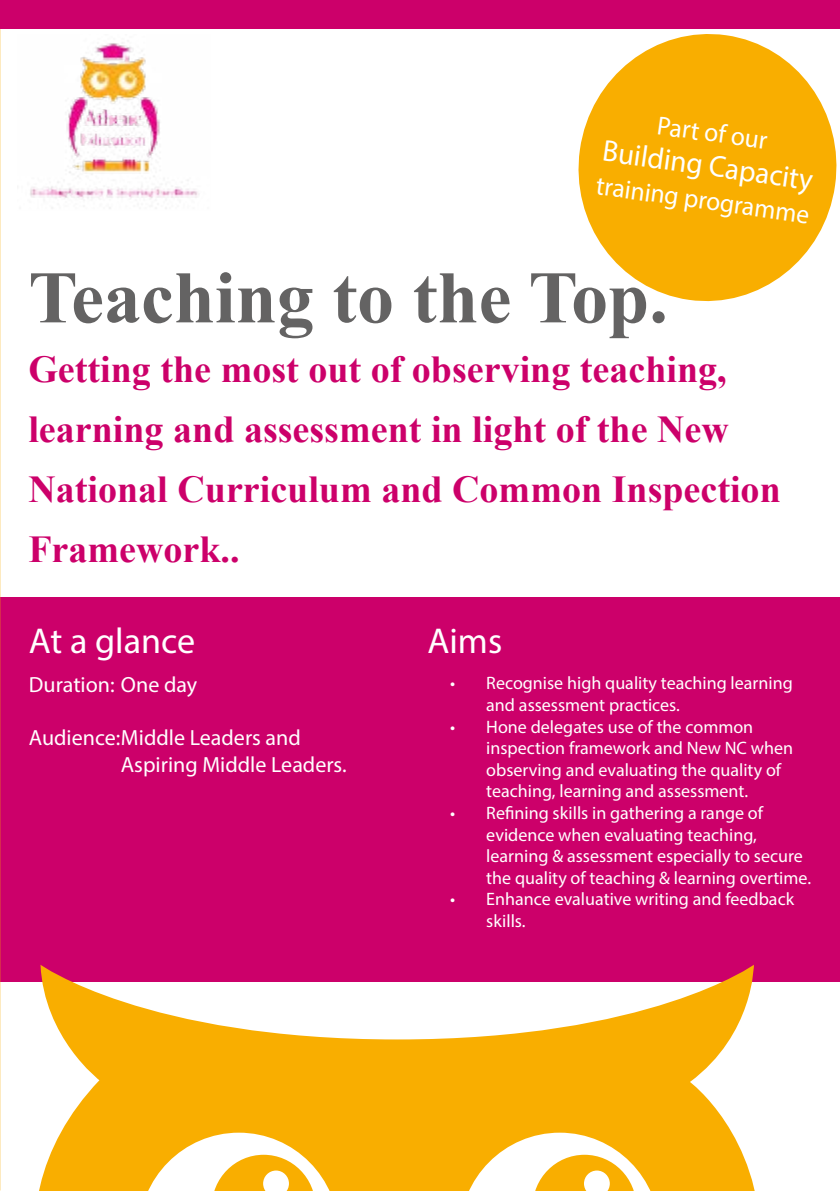
<style>
.page{position:relative;width:840px;height:1191px;background:#fff}
.page>*{position:absolute;margin:0;border:0;box-sizing:border-box;transform-origin:0 0}
.t1{font:700 74px "Times New Roman";color:#646363}
.t2{font:700 38px/60px "Times New Roman";color:#cc006a}
.t3{font:36px "Myriad Pro";color:#fff}
.t4{font:30.2px "Myriad Pro";color:#fff;scale:.96 1}
.t5{font:26.4px "Myriad Pro";color:#fff;scale:.96 1}
.t6{font:22px/26.4px "Myriad Pro";color:#fff}
.t7{font:18px/21.6px "Myriad Pro";color:#fff}
</style>
<div class="page">
<div style="left:0;top:597px;width:839px;height:384px;background:#cc006a"></div>
<img style="left:30px;top:43px;width:169px;height:166px">
<svg style="left:11px;top:965px;width:749px;height:226px;fill:#f9ae00"></svg>
<svg style="left:139px;top:1132px;width:200px;height:59px"></svg>
<svg style="left:459px;top:1132px;width:200px;height:59px"></svg>
<div style="left:0;top:0;width:839px;height:28px;background:#cc006a"></div>
<svg style="left:569px;top:28px;width:270px;height:274px;fill:#f9ae00"></svg>
<h3 class="t5" style="left:659px;top:109px;width:117px;rotate:8deg">Part of our</h3>
<h3 class="t4" style="left:605px;top:132px;width:222px;rotate:8deg">Building Capacity</h3>
<h3 class="t5" style="left:598px;top:169px;width:225px;rotate:8deg">training programme</h3>
<h1 class="t1" style="left:28px;top:256px;width:640px">Teaching to the Top.</h1>
<h2 class="t2" style="left:28px;top:339px;width:753px">Getting the most out of observing teaching, learning and assessment in light of the New National Curriculum and Common Inspection Framework..</h2>
<h3 class="t3" style="left:29px;top:618px;width:168px">At a glance</h3>
<h3 class="t3" style="left:427px;top:618px;width:76px">Aims</h3>
<p class="t6" style="left:29px;top:671px;width:170px">Duration: One day</p>
<p class="t6" style="left:121px;top:724px;width:227px;text-indent:-92px">Audience:Middle Leaders and<br>Aspiring Middle Leaders.</p>
<p class="t7" style="left:486px;top:672px;width:308px;text-indent:-36px">• Recognise high quality teaching learning and assessment practices.</p>
<p class="t7" style="left:486px;top:715px;width:308px;text-indent:-36px">• Hone delegates use of the common inspection framework and New NC when observing and evaluating the quality of teaching, learning and assessment.</p>
<p class="t7" style="left:486px;top:802px;width:326px;text-indent:-36px">• Refining skills in gathering a range of evidence when evaluating teaching, learning &amp; assessment especially to secure the quality of teaching &amp; learning overtime.</p>
<p class="t7" style="left:486px;top:888px;width:309px;text-indent:-36px">• Enhance evaluative writing and feedback skills.</p>
</div>
